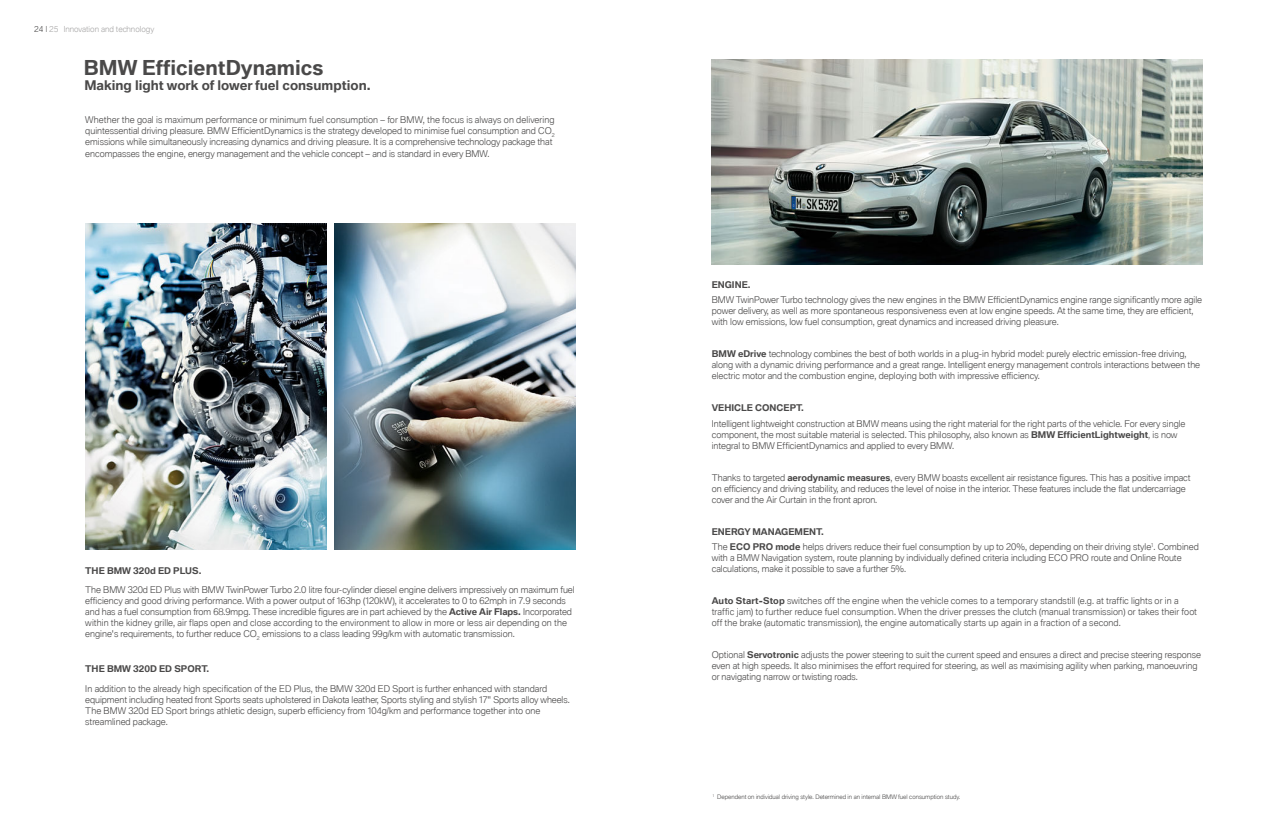
<style>
.page{position:relative;width:1287px;height:823px;background:#fff}
.page>*{position:absolute;margin:0;border:0;box-sizing:border-box;transform-origin:0 0}
.t1{font:700 20px "BMW Type Global Pro";color:#4a4949}
.t2{font:700 13px "BMW Type Global Pro";color:#4a4949}
.t3{font:300 9px/11px "BMW Type Global Pro";color:#4a4949}
.t4{font:700 9px "BMW Type Global Pro";color:#4a4949}
.t5{font:300 8px "BMW Type Global Pro";color:#a8a7a7}
.t6{font:300 6px "BMW Type Global Pro";color:#4a4949}
.s1{color:#4a4949}
.s2{font-weight:700}
</style>
<div class="page">
<img style="left:85px;top:223px;width:241px;height:326px">
<img style="left:335px;top:223px;width:241px;height:326px">
<img style="left:712px;top:60px;width:490px;height:204px">
<p class="t5" style="left:34px;top:23px;width:121px"><span class="s1">24 |</span> 25 Innovation and technology</p>
<h1 class="t1" style="left:84px;top:56px;width:241px">BMW EfficientDynamics</h1>
<h2 class="t2" style="left:84px;top:78px;width:288px">Making light work of lower fuel consumption.</h2>
<p class="t3" style="left:85px;top:115px;width:471px">Whether the goal is maximum performance or minimum fuel consumption – for BMW, the focus is always on delivering quintessential driving pleasure. BMW EfficientDynamics is the strategy developed to minimise fuel consumption and CO<sub>2 </sub>emissions while simultaneously increasing dynamics and driving pleasure. It is a comprehensive technology package that encompasses the engine, energy management and the vehicle concept – and is standard in every BMW.</p>
<p class="t4" style="left:85px;top:565px;width:118px">THE BMW 320d ED PLUS.</p>
<p class="t3" style="left:85px;top:584px;width:491px">The BMW 320d ED Plus with BMW TwinPower Turbo 2.0 litre four-cylinder diesel engine delivers impressively on maximum fuel efficiency and good driving performance. With a power output of 163hp (120kW), it accelerates to 0 to 62mph in 7.9 seconds and has a fuel consumption from 68.9mpg. These incredible figures are in part achieved by the <span class="s2">Active Air Flaps.</span> Incorporated within the kidney grille, air flaps open and close according to the environment to allow in more or less air depending on the engine's requirements, to further reduce CO<sub>2</sub> emissions to a class leading 99g/km with automatic transmission.</p>
<p class="t4" style="left:85px;top:663px;width:126px">THE BMW 320D ED SPORT.</p>
<p class="t3" style="left:85px;top:683px;width:486px">In addition to the already high specification of the ED Plus, the BMW 320d ED Sport is further enhanced with standard equipment including heated front Sports seats upholstered in Dakota leather, Sports styling and stylish 17" Sports alloy wheels.<br>The BMW 320d ED Sport brings athletic design, superb efficiency from 104g/km and performance together into one streamlined package.</p>
<p class="t4" style="left:712px;top:279px;width:40px">ENGINE.</p>
<p class="t3" style="left:712px;top:295px;width:492px">BMW TwinPower Turbo technology gives the new engines in the BMW EfficientDynamics engine range significantly more agile power delivery, as well as more spontaneous responsiveness even at low engine speeds. At the same time, they are efficient, with low emissions, low fuel consumption, great dynamics and increased driving pleasure.</p>
<p class="t3" style="left:712px;top:349px;width:490px"><span class="s2">BMW eDrive</span> technology combines the best of both worlds in a plug-in hybrid model: purely electric emission-free driving, along with a dynamic driving performance and a great range. Intelligent energy management controls interactions between the electric motor and the combustion engine, deploying both with impressive efficiency.</p>
<p class="t4" style="left:712px;top:403px;width:94px">VEHICLE CONCEPT.</p>
<p class="t3" style="left:712px;top:418px;width:475px">Intelligent lightweight construction at BMW means using the right material for the right parts of the vehicle. For every single component, the most suitable material is selected. This philosophy, also known as <span class="s2">BMW EfficientLightweight</span>, is now integral to BMW EfficientDynamics and applied to every BMW.</p>
<p class="t3" style="left:712px;top:472px;width:480px">Thanks to targeted <span class="s2">aerodynamic measures</span>, every BMW boasts excellent air resistance figures. This has a positive impact on efficiency and driving stability, and reduces the level of noise in the interior. These features include the flat undercarriage cover and the Air Curtain in the front apron.</p>
<p class="t3" style="left:712px;top:524px;width:489px;line-height:15.3px"><span class="s2">ENERGY MANAGEMENT.<br></span>The <span class="s2">ECO PRO mode</span> helps drivers reduce their fuel consumption by up to 20%, depending on their driving style<sup>1</sup>. Combined</p>
<p class="t3" style="left:712px;top:552px;width:471px">with a BMW Navigation system, route planning by individually defined criteria including ECO PRO route and Online Route calculations, make it possible to save a further 5%.</p>
<p class="t3" style="left:712px;top:595px;width:487px"><span class="s2">Auto Start-Stop</span> switches off the engine when the vehicle comes to a temporary standstill (e.g. at traffic lights or in a traffic jam) to further reduce fuel consumption. When the driver presses the clutch (manual transmission) or takes their foot off the brake (automatic transmission), the engine automatically starts up again in a fraction of a second.</p>
<p class="t3" style="left:712px;top:649px;width:491px">Optional <span class="s2">Servotronic</span> adjusts the power steering to suit the current speed and ensures a direct and precise steering response even at high speeds. It also minimises the effort required for steering, as well as maximising agility when parking, manoeuvring or navigating narrow or twisting roads.</p>
<p class="t6" style="left:713px;top:792px;width:249px"><sup>1</sup> Dependent on individual driving style. Determined in an internal BMW fuel consumption study.</p>
</div>
